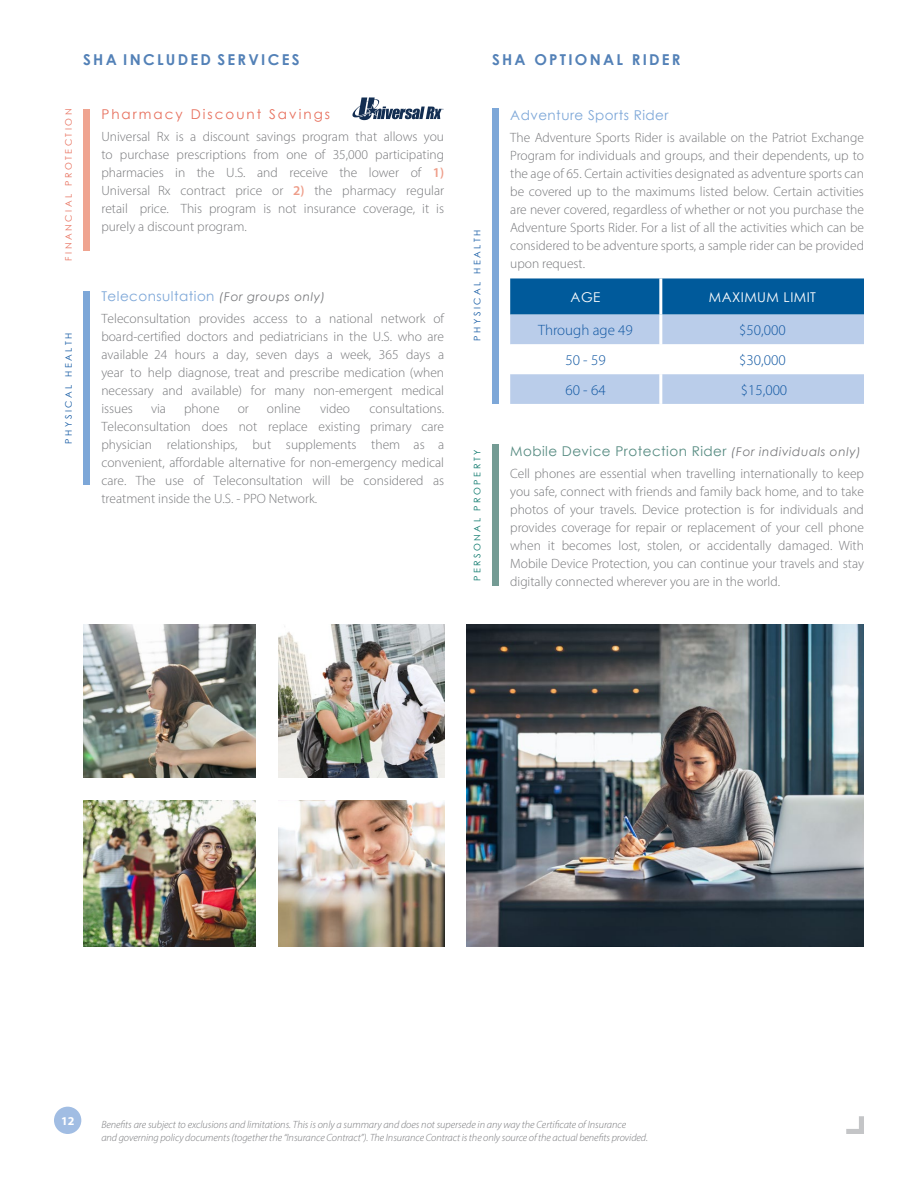
<style>
.page{position:relative;width:918px;height:1188px;background:#fff}
.page>*{position:absolute;margin:0;border:0;box-sizing:border-box;transform-origin:0 0}
.t1{font:300 15px "Myriad Pro";color:#1057a2}
.t2{font:700 15px "Century Gothic";letter-spacing:.15em;color:#5381b7}
.t3{font:300 13.5px/18px "Myriad Pro";color:#77787b;text-align:justify}
.t4{font:13.5px "Century Gothic";letter-spacing:.035em;color:#7da7d8}
.t5{font:13.5px "Century Gothic";letter-spacing:.035em;color:#568b81}
.t6{font:13.5px "Century Gothic";letter-spacing:.15em;color:#e76f5c}
.t7{font:13.5px "Century Gothic";letter-spacing:.035em;color:#fff}
.t8{font:700 12px "Myriad Pro";color:#fff}
.t9{font:italic 300 10.5px/12.6px "Myriad Pro";letter-spacing:-.005em;color:#77787b}
.t10{font:9px "Century Gothic";letter-spacing:.28em;color:#1057a2}
.t11{font:9px "Century Gothic";letter-spacing:.28em;color:#e76f5c}
.t12{font:9px "Century Gothic";letter-spacing:.28em;color:#037366}
.s1{font-weight:600;color:#ee9d89}
.s2{font-style:italic;font-size:12px;color:#77787b}
</style>
<div class="page">
<div style="left:54px;top:1107px;width:27px;height:27px;background:#a1bde3;border-radius:50%"></div>
<svg style="left:510px;top:278px;width:354px;height:126px"></svg>
<hr style="left:659px;top:278px;width:3px;height:37px;background:#fff">
<hr style="left:659px;top:315px;width:3px;height:29px;background:#fff">
<hr style="left:659px;top:344px;width:3px;height:30px;background:#fff">
<hr style="left:659px;top:374px;width:3px;height:30px;background:#fff">
<svg style="left:352px;top:97px;width:92px;height:23px"></svg>
<div style="left:83px;top:291px;width:7px;height:194px;background:#7da7d8"></div>
<div style="left:492px;top:109px;width:7px;height:295px;background:#7da7d8"></div>
<div style="left:83px;top:109px;width:7px;height:141px;background:#efa490"></div>
<img style="left:466px;top:624px;width:398px;height:323px">
<img style="left:83px;top:624px;width:173px;height:154px">
<img style="left:279px;top:624px;width:165px;height:154px">
<img style="left:279px;top:801px;width:165px;height:146px">
<img style="left:83px;top:801px;width:173px;height:146px">
<svg style="left:846px;top:1116px;width:18px;height:18px"></svg>
<div style="left:492px;top:445px;width:7px;height:141px;background:#749b94"></div>
<p class="t2" style="left:83px;top:48px;width:218px">SHA INCLUDED SERVICES</p>
<p class="t11" style="left:62px;top:261px;width:153px;rotate:-90deg">FINANCIAL PROTECTION</p>
<p class="t10" style="left:62px;top:444px;width:112px;rotate:-90deg">PHYSICAL HEALTH</p>
<p class="t6" style="left:101px;top:105px;width:230px">Pharmacy Discount Savings</p>
<p class="t3" style="left:101px;top:127px;width:344px">Universal Rx is a discount savings program that allows you to purchase prescriptions from one of 35,000 participating pharmacies in the U.S. and receive the lower of <span class="s1">1)<br></span>Universal Rx contract price or <span class="s1">2)</span> the pharmacy regular retail price. This program is not insurance coverage, it is purely a discount program.</p>
<p class="t4" style="left:101px;top:286px;width:225px">Teleconsultation <span class="s2">(For groups only)</span></p>
<p class="t3" style="left:101px;top:309px;width:344px">Teleconsultation provides access to a national network of board-certified doctors and pediatricians in the U.S. who are available 24 hours a day, seven days a week, 365 days a year to help diagnose, treat and prescribe medication (when necessary and available) for many non-emergent medical issues</p>
<p class="t3" style="left:101px;top:399px;width:344px;text-indent:268px">consultations.<br>Teleconsultation does not replace existing primary care physician relationships, but supplements them as a convenient, affordable alternative for non-emergency medical care. The use of Teleconsultation will be considered as treatment inside the U.S. - PPO Network.</p>
<p class="t3" style="left:151px;top:399px;width:17px">via</p>
<p class="t3" style="left:184px;top:399px;width:37px">phone</p>
<p class="t3" style="left:238px;top:399px;width:13px">or</p>
<p class="t3" style="left:267px;top:399px;width:35px">online</p>
<p class="t3" style="left:320px;top:399px;width:31px">video</p>
<p class="t2" style="left:492px;top:48px;width:190px">SHA OPTIONAL RIDER</p>
<p class="t10" style="left:471px;top:341px;width:112px;rotate:-90deg">PHYSICAL HEALTH</p>
<p class="t4" style="left:510px;top:106px;width:160px">Adventure Sports Rider</p>
<p class="t3" style="left:510px;top:129px;width:355px">The Adventure Sports Rider is available on the Patriot Exchange Program for individuals and groups, and their dependents, up to the age of 65. Certain activities designated as adventure sports can be covered up to the maximums listed below. Certain activities are never covered, regardless of whether or not you purchase the Adventure Sports Rider. For a list of all the activities which can be considered to be adventure sports, a sample rider can be provided upon request.</p>
<p class="t7" style="left:571px;top:287px;width:31px">AGE</p>
<p class="t7" style="left:709px;top:287px;width:109px">MAXIMUM LIMIT</p>
<p class="t1" style="left:538px;top:321px;width:96px">Through age 49</p>
<p class="t1" style="left:739px;top:321px;width:48px">$50,000</p>
<p class="t1" style="left:565px;top:351px;width:42px">50 - 59</p>
<p class="t1" style="left:739px;top:351px;width:48px">$30,000</p>
<p class="t1" style="left:565px;top:381px;width:42px">60 - 64</p>
<p class="t1" style="left:741px;top:381px;width:48px">$15,000</p>
<p class="t12" style="left:471px;top:581px;width:133px;rotate:-90deg">PERSONAL PROPERTY</p>
<p class="t5" style="left:510px;top:442px;width:352px">Mobile Device Protection Rider <span class="s2">(For individuals only)</span></p>
<p class="t3" style="left:510px;top:465px;width:355px">Cell phones are essential when travelling internationally to keep you safe, connect with friends and family back home, and to take photos of your travels. Device protection is for individuals and provides coverage for repair or replacement of your cell phone when it becomes lost, stolen, or accidentally damaged. With Mobile Device Protection, you can continue your travels and stay digitally connected wherever you are in the world.</p>
<p class="t8" style="left:61px;top:1113px;width:15px">12</p>
<p class="t9" style="left:101px;top:1118px;width:548px">Benefits are subject to exclusions and limitations. This is only a summary and does not supersede in any way the Certificate of Insurance<br>and governing policy documents (together the “Insurance Contract”). The Insurance Contract is the only source of the actual benefits provided.</p>
</div>
